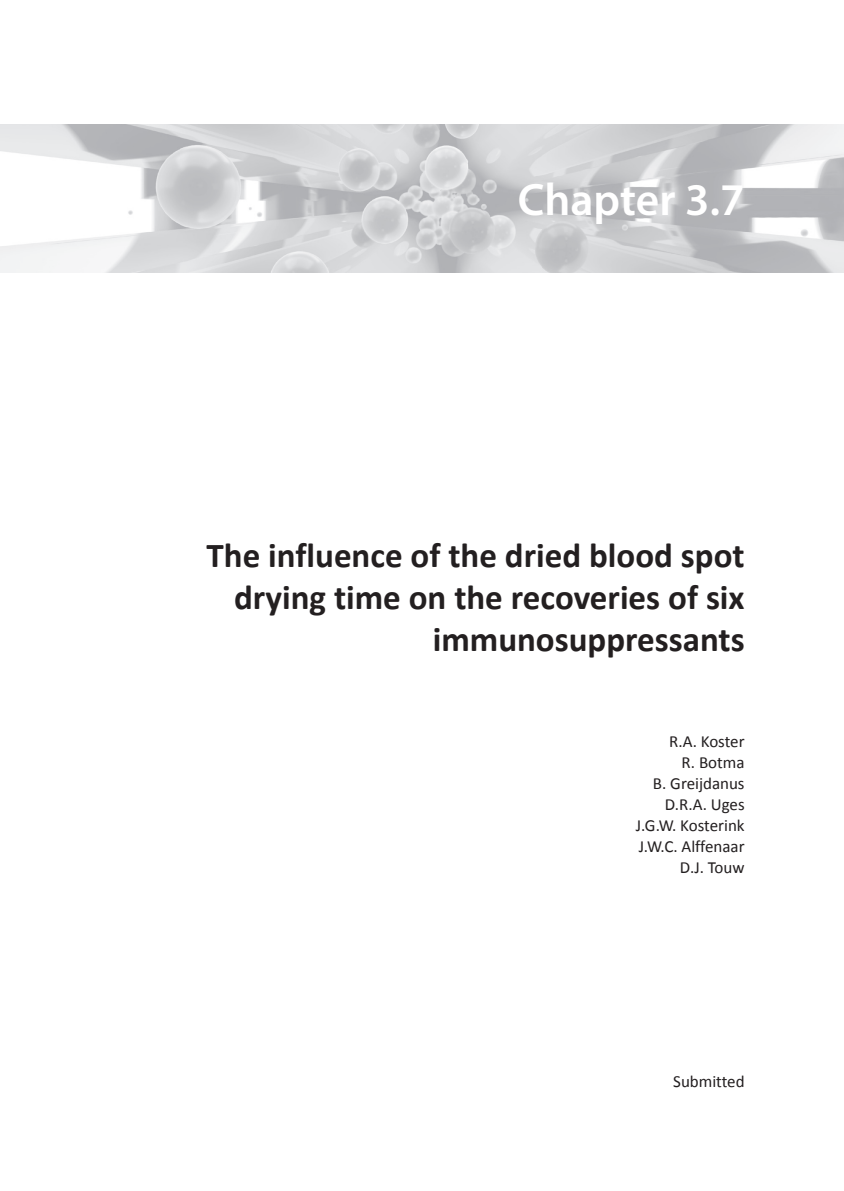
<style>
.page{position:relative;width:844px;height:1191px;background:#fff}
.page>*{position:absolute;margin:0;border:0;box-sizing:border-box;transform-origin:0 0}
.t1{font:600 45.5px "Myriad Pro";color:#fff}
.t2{font:700 35px/42px "Calibri";color:#231f20;text-align:right}
.t3{font:16.97px/21px "Calibri";color:#231f20;text-align:right}
</style>
<div class="page">
<img style="left:0;top:124px;width:843px;height:149px">
<h1 class="t1" style="left:517px;top:171px;width:228px">Chapter 3.7</h1>
<h2 class="t2" style="left:206px;top:534px;width:539px">the influence of the dried blood spot drying time on the recoveries of six immunosuppressants</h2>
<p class="t3" style="left:635px;top:730px;width:110px">R.A. Koster<br>R. Botma<br>B. Greijdanus<br>D.R.A. Uges<br>J.G.W. Kosterink<br>J.W.C. Alffenaar<br>D.J. Touw</p>
<p class="t3" style="left:673px;top:1070px;width:73px">Submitted</p>
</div>
